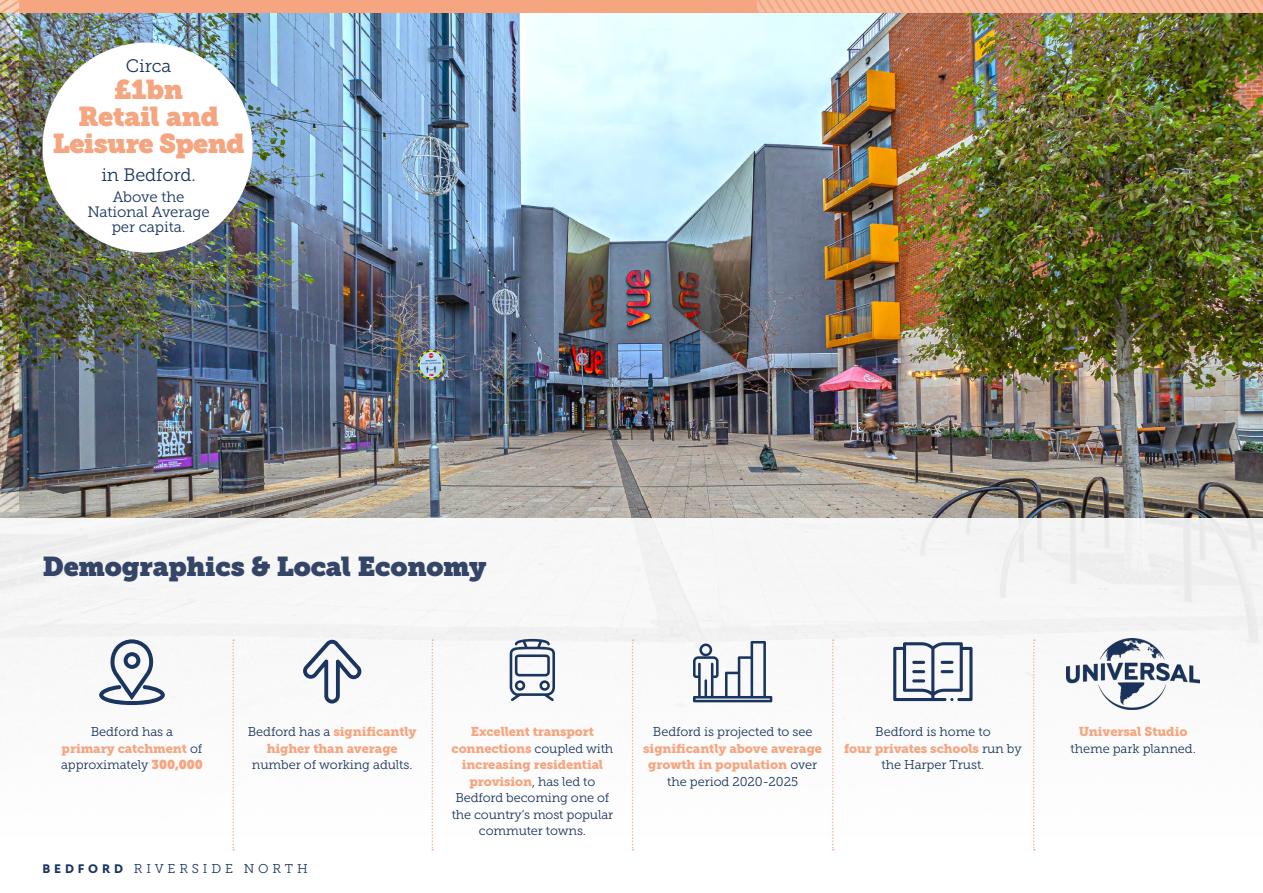
<style>
.page{position:relative;width:1263px;height:893px;background:#fff}
.page>*{position:absolute;margin:0;border:0;box-sizing:border-box;transform-origin:0 0}
.t1{font:27px "Museo Slab";letter-spacing:-.01em;color:#344567}
.t2{font:27px/27px "Museo Slab";letter-spacing:-.025em;color:#f5a580;text-align:center}
.t3{font:18px "Museo Slab 300";letter-spacing:-.005em;color:#1a355f}
.t4{font:15px/15px "Museo Slab 300";letter-spacing:-.005em;color:#1a355f;text-align:center}
.t5{font:12.75px/16.5px "Museo Slab 900";letter-spacing:-.01em;color:#f5a580;text-align:center}
.t6{font:12.75px/16.5px "Museo Slab 300";letter-spacing:-.005em;color:#1a355f;text-align:center}
.t7{font:12.75px "Museo Slab 300";letter-spacing:.3em;color:#1a355f}
.s1{font-family:"Museo Slab 300";color:#1a355f}
.s2{font-family:"Museo Slab";color:#f5a580}
.s3{font-family:"New Atten";font-weight:800}
</style>
<div class="page">
<img style="left:0;top:518px;width:1263px;height:324px">
<img style="left:0;top:13px;width:1263px;height:505px">
<div style="left:0;top:0;width:1263px;height:13px;background:#f5a580"></div>
<img style="left:0;top:0;width:19px;height:512px">
<div style="left:43px;top:43px;width:210px;height:210px;background:#fff;border-radius:50%"></div>
<svg style="left:757px;top:0;width:506px;height:13px"></svg>
<svg style="left:232px;top:639px;width:2px;height:211px"></svg>
<svg style="left:432px;top:639px;width:1px;height:211px"></svg>
<svg style="left:632px;top:639px;width:1px;height:211px"></svg>
<svg style="left:832px;top:639px;width:2px;height:211px"></svg>
<svg style="left:1033px;top:639px;width:2px;height:211px"></svg>
<svg style="left:98px;top:638px;width:68px;height:68px"></svg>
<svg style="left:303px;top:640px;width:58px;height:63px"></svg>
<svg style="left:893px;top:642px;width:79px;height:59px"></svg>
<svg style="left:693px;top:641px;width:79px;height:61px"></svg>
<svg style="left:510px;top:639px;width:45px;height:62px"></svg>
<img style="left:1066px;top:639px;width:134px;height:70px">
<h2 class="t3" style="left:126px;top:56px;width:47px">Circa</h2>
<h1 class="t2" style="left:53px;top:76px;width:194px">£1bn<br>Retail and<br>Leisure Spend</h1>
<h2 class="t3" style="left:101px;top:165px;width:96px">in Bedford.</h2>
<p class="t4" style="left:87px;top:189px;width:124px">Above the<br>National Average per capita.</p>
<h1 class="t1" style="left:43px;top:551px;width:445px">Demographics &amp; Local Economy</h1>
<p class="t6" style="left:91px;top:724px;width:84px">Bedford has a</p>
<p class="t5" style="left:62px;top:740px;width:142px">primary catchment <span class="s1">of</span></p>
<p class="t6" style="left:61px;top:757px;width:143px">approximately <span class="s2">300,000</span></p>
<p class="t5" style="left:248px;top:724px;width:170px"><span class="s1">Bedford has a</span> significantly higher than average</p>
<p class="t6" style="left:252px;top:757px;width:162px">number of working adults.</p>
<p class="t7" style="left:43px;top:861px;width:267px"><span class="s3">BEDFORD</span> RIVERSIDE NORTH</p>
<p class="t5" style="left:452px;top:724px;width:163px">Excellent transport connections <span class="s1">coupled with </span>increasing residential provision<span class="s1">, has led to</span></p>
<p class="t6" style="left:452px;top:790px;width:163px">Bedford becoming one of the country’s most popular commuter towns.</p>
<p class="t6" style="left:653px;top:724px;width:161px">Bedford is projected to see</p>
<p class="t5" style="left:643px;top:740px;width:180px">significantly above average growth in population <span class="s1">over</span></p>
<p class="t6" style="left:667px;top:773px;width:132px">the period 2020-2025</p>
<p class="t6" style="left:875px;top:724px;width:117px">Bedford is home to</p>
<p class="t5" style="left:844px;top:740px;width:179px">four privates schools <span class="s1">run by</span></p>
<p class="t6" style="left:881px;top:757px;width:104px">the Harper Trust.</p>
<p class="t5" style="left:1079px;top:724px;width:110px">Universal Studio</p>
<p class="t6" style="left:1070px;top:740px;width:127px">theme park planned.</p>
</div>
